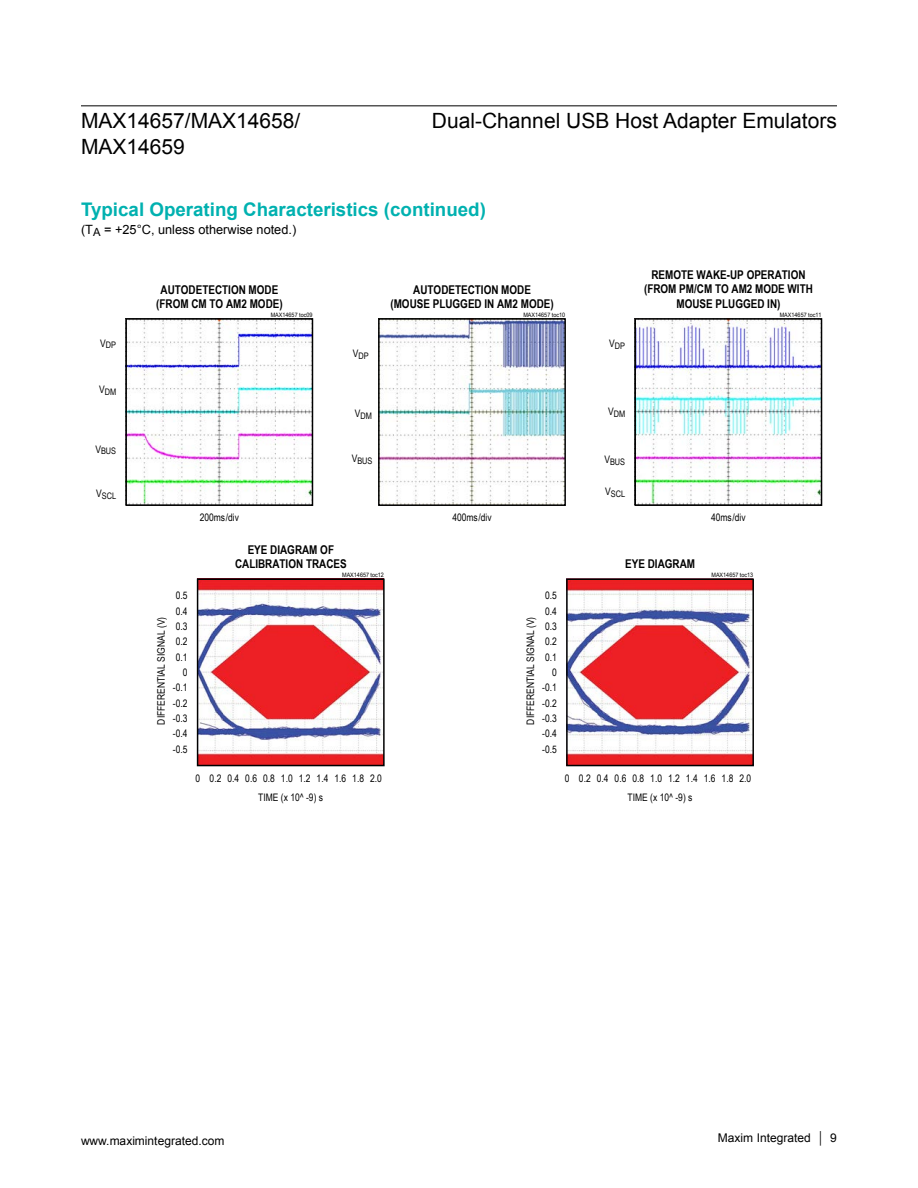
<style>
.page{position:relative;width:918px;height:1188px;background:#fff}
.page>*{position:absolute;margin:0;border:0;box-sizing:border-box;transform-origin:0 0}
.t1{font:21px/25.2px "Arial";color:#000}
.t2{font:700 18.75px "Arial";color:#00b1b0}
.t3{font:12.75px "Arial";color:#000}
.t4{font:700 12.15px/14.5px "Arial Narrow";color:#000;text-align:center}
.t5{font:12px "Arial";color:#000}
.t6{font:10.35px/15.3px "Arial Narrow";color:#000;text-align:justify}
.t7{font:9px "Arial Narrow";color:#000}
.t8{font:6px "Arial Narrow";color:#000;scale:1.1 1}
</style>
<div class="page">
<hr style="left:81px;top:105px;width:756px;height:1px;background:#000">
<img style="left:128px;top:321px;width:182px;height:182px">
<div style="left:125px;top:318px;width:188px;height:188px;border:2px solid #000"></div>
<img style="left:381px;top:321px;width:182px;height:182px">
<div style="left:378px;top:318px;width:188px;height:188px;border:2px solid #000"></div>
<img style="left:637px;top:321px;width:182px;height:182px">
<div style="left:634px;top:318px;width:188px;height:188px;border:2px solid #000"></div>
<img style="left:200px;top:582px;width:182px;height:181px">
<div style="left:197px;top:579px;width:188px;height:187px;border:2px solid #000"></div>
<img style="left:569px;top:582px;width:182px;height:181px">
<div style="left:566px;top:579px;width:188px;height:187px;border:2px solid #000"></div>
<h1 class="t1" style="left:81px;top:110px;width:221px">MAX14657/MAX14658/<br>MAX14659</h1>
<h1 class="t1" style="left:432px;top:110px;width:407px">Dual-Channel USB Host Adapter Emulators</h1>
<h2 class="t2" style="left:81px;top:197px;width:406px">Typical Operating Characteristics (continued)</h2>
<p class="t3" style="left:81px;top:225px;width:217px">(T<sub>A</sub> = +25°C, unless otherwise noted.)</p>
<p class="t7" style="left:100px;top:340px;width:17px"><sup>V</sup>DP</p>
<p class="t7" style="left:99px;top:386px;width:19px"><sup>V</sup>DM</p>
<p class="t7" style="left:95px;top:446px;width:22px"><sup>V</sup>BUS</p>
<p class="t7" style="left:96px;top:490px;width:22px"><sup>V</sup>SCL</p>
<p class="t4" style="left:156px;top:283px;width:128px">AUTODETECTION MODE (FROM CM TO AM2 MODE)</p>
<p class="t8" style="left:271px;top:311px;width:39px">MAX14657 toc09</p>
<p class="t6" style="left:200px;top:510px;width:41px">200ms/div</p>
<p class="t7" style="left:353px;top:352px;width:17px"><sup>V</sup>DP</p>
<p class="t4" style="left:390px;top:283px;width:165px">AUTODETECTION MODE<br>(MOUSE PLUGGED IN AM2 MODE)</p>
<p class="t8" style="left:523px;top:312px;width:39px">MAX14657 toc10</p>
<p class="t7" style="left:355px;top:412px;width:19px"><sup>V</sup>DM</p>
<p class="t7" style="left:352px;top:457px;width:22px"><sup>V</sup>BUS</p>
<p class="t6" style="left:452px;top:511px;width:41px">400ms/div</p>
<p class="t6" style="left:176px;top:589px;width:13px">0.5</p>
<p class="t6" style="left:176px;top:620px;width:13px">0.3<br>0.2<br>0.1</p>
<p class="t6" style="left:173px;top:681px;width:16px">-0.1 -0.2 -0.3 -0.4 -0.5</p>
<p class="t6" style="left:176px;top:604px;width:13px">0.4</p>
<p class="t6" style="left:155px;top:725px;width:109px;rotate:-90deg">DIFFERENTIAL SIGNAL (V)</p>
<p class="t6" style="left:183px;top:666px;width:6px">0</p>
<p class="t4" style="left:235px;top:543px;width:113px">EYE DIAGRAM OF<br>CALIBRATION TRACES</p>
<p class="t8" style="left:342px;top:573px;width:39px">MAX14657 toc12</p>
<p class="t6" style="left:545px;top:589px;width:13px">0.5</p>
<p class="t6" style="left:545px;top:620px;width:13px">0.3<br>0.2<br>0.1</p>
<p class="t6" style="left:542px;top:681px;width:16px">-0.1 -0.2 -0.3 -0.4 -0.5</p>
<p class="t6" style="left:545px;top:604px;width:13px">0.4</p>
<p class="t6" style="left:524px;top:725px;width:109px;rotate:-90deg">DIFFERENTIAL SIGNAL (V)</p>
<p class="t6" style="left:552px;top:666px;width:6px">0</p>
<p class="t7" style="left:609px;top:340px;width:17px"><sup>V</sup>DP</p>
<p class="t4" style="left:644px;top:268px;width:170px">REMOTE WAKE-UP OPERATION (FROM PM/CM TO AM2 MODE WITH<br>MOUSE PLUGGED IN)</p>
<p class="t8" style="left:780px;top:311px;width:39px">MAX14657 toc11</p>
<p class="t7" style="left:608px;top:408px;width:19px"><sup>V</sup>DM</p>
<p class="t7" style="left:604px;top:456px;width:22px"><sup>V</sup>BUS</p>
<p class="t7" style="left:605px;top:488px;width:22px"><sup>V</sup>SCL</p>
<p class="t6" style="left:711px;top:510px;width:36px">40ms/div</p>
<p class="t4" style="left:625px;top:558px;width:71px">EYE DIAGRAM</p>
<p class="t8" style="left:711px;top:573px;width:39px">MAX14657 toc13</p>
<p class="t6" style="left:195px;top:771px;width:28px">0 0.2</p>
<p class="t6" style="left:227px;top:771px;width:156px">0.4 0.6 0.8 1.0 1.2 1.4 1.6 1.8 2.0</p>
<p class="t6" style="left:565px;top:771px;width:28px">0 0.2</p>
<p class="t6" style="left:597px;top:771px;width:156px">0.4 0.6 0.8 1.0 1.2 1.4 1.6 1.8 2.0</p>
<p class="t6" style="left:258px;top:791px;width:66px">TIME (x 10^ -9) s</p>
<p class="t6" style="left:628px;top:791px;width:66px">TIME (x 10^ -9) s</p>
<p class="t5" style="left:81px;top:1136px;width:145px">www.maximintegrated.com</p>
<p class="t5" style="left:718px;top:1133px;width:121px">Maxim Integrated │ 9</p>
</div>
